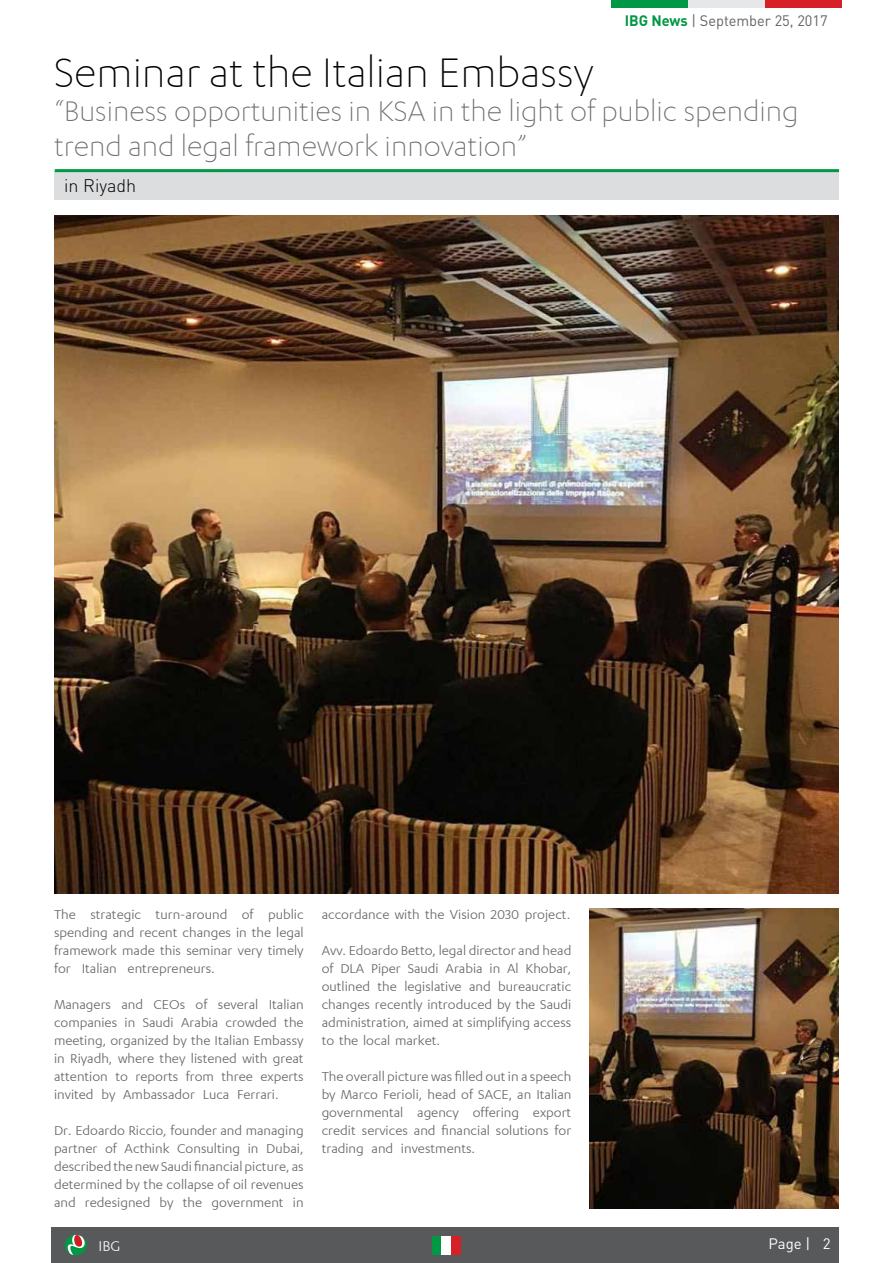
<style>
.page{position:relative;width:893px;height:1263px;background:#fff}
.page>*{position:absolute;margin:0;border:0;box-sizing:border-box;transform-origin:0 0}
.t1{font:300 48px "Karbon";color:#000}
.t2{font:300 33px/34.5px "Karbon";color:#6b6c6f}
.t3{font:300 18px "DIN Pro";color:#000}
.t4{font:16.5px "Karbon";color:#fff}
.t5{font:15px/18px "Karbon";color:#636466;text-align:right}
.t6{font:15px "DIN Pro";color:#636466}
.t7{font:15px "DIN Pro";color:#fff}
.s1{font-weight:700;color:#009745}
</style>
<div class="page">
<div style="left:52px;top:1227px;width:787px;height:36px;background:#58595b"></div>
<div style="left:432px;top:1236px;width:10px;height:18px;background:#009745"></div>
<div style="left:442px;top:1236px;width:9px;height:18px;background:#fff"></div>
<div style="left:451px;top:1236px;width:9px;height:18px;background:#d61f26"></div>
<div style="left:65px;top:1235px;width:22px;height:20px;background:#009745;border-radius:50%"></div>
<svg style="left:67px;top:1235px;width:18px;height:20px"></svg>
<div style="left:55px;top:172px;width:784px;height:28px;background:#dcddde"></div>
<div style="left:611px;top:0;width:77px;height:7px;background:#009745"></div>
<div style="left:688px;top:0;width:77px;height:7px;background:#e6e7e8"></div>
<div style="left:765px;top:0;width:76px;height:7px;background:#d61f26"></div>
<hr style="left:55px;top:169px;width:784px;height:3px;background:#009745">
<img style="left:55px;top:216px;width:784px;height:677px">
<img style="left:589px;top:909px;width:250px;height:300px">
<p class="t6" style="left:625px;top:10px;width:205px"><span class="s1">IBG News</span> | September 25, 2017</p>
<h1 class="t1" style="left:54px;top:49px;width:541px">Seminar at the Italian Embassy</h1>
<h2 class="t2" style="left:54px;top:94px;width:746px">“Business opportunities in KSA in the light of public spending trend and legal framework innovation“</h2>
<p class="t3" style="left:64px;top:173px;width:74px">in Riyadh</p>
<p class="t5" style="left:242px;top:906px;width:13px">of</p>
<p class="t5" style="left:54px;top:906px;width:23px">The</p>
<p class="t5" style="left:54px;top:924px;width:251px">spending and recent changes in the legal</p>
<p class="t5" style="left:54px;top:942px;width:251px">framework made this seminar very timely</p>
<p class="t5" style="left:128px;top:960px;width:89px">entrepreneurs.</p>
<p class="t5" style="left:156px;top:906px;width:73px">turn-around</p>
<p class="t5" style="left:268px;top:906px;width:37px">public</p>
<p class="t5" style="left:90px;top:906px;width:52px">strategic</p>
<p class="t5" style="left:54px;top:960px;width:18px">for</p>
<p class="t5" style="left:82px;top:960px;width:36px">Italian</p>
<p class="t5" style="left:54px;top:996px;width:59px">Managers</p>
<p class="t5" style="left:121px;top:996px;width:23px">and</p>
<p class="t5" style="left:154px;top:996px;width:33px">CEOs</p>
<p class="t5" style="left:196px;top:996px;width:13px">of</p>
<p class="t5" style="left:218px;top:996px;width:42px">several</p>
<p class="t5" style="left:269px;top:996px;width:36px">Italian</p>
<p class="t5" style="left:143px;top:1014px;width:33px">Saudi</p>
<p class="t5" style="left:181px;top:1014px;width:39px">Arabia</p>
<p class="t5" style="left:226px;top:1014px;width:53px">crowded</p>
<p class="t5" style="left:284px;top:1014px;width:21px">the</p>
<p class="t5" style="left:54px;top:1014px;width:65px">companies</p>
<p class="t5" style="left:54px;top:1032px;width:251px">meeting, organized by the Italian Embassy</p>
<p class="t5" style="left:54px;top:1050px;width:251px">in Riyadh, where they listened with great</p>
<p class="t5" style="left:261px;top:1068px;width:45px">experts</p>
<p class="t5" style="left:125px;top:1014px;width:12px">in</p>
<p class="t5" style="left:186px;top:1068px;width:30px">from</p>
<p class="t5" style="left:222px;top:1068px;width:33px">three</p>
<p class="t5" style="left:54px;top:1068px;width:55px">attention</p>
<p class="t5" style="left:115px;top:1068px;width:14px">to</p>
<p class="t5" style="left:136px;top:1068px;width:44px">reports</p>
<p class="t5" style="left:54px;top:1086px;width:41px">invited</p>
<p class="t5" style="left:54px;top:1122px;width:251px">Dr. Edoardo Riccio, founder and managing<br>Dubai,</p>
<p class="t5" style="left:101px;top:1086px;width:16px">by</p>
<p class="t5" style="left:123px;top:1086px;width:73px">Ambassador</p>
<p class="t5" style="left:237px;top:1086px;width:43px">Ferrari.</p>
<p class="t5" style="left:203px;top:1086px;width:28px">Luca</p>
<p class="t5" style="left:105px;top:1140px;width:13px">of</p>
<p class="t5" style="left:125px;top:1140px;width:46px">Acthink</p>
<p class="t5" style="left:177px;top:1140px;width:64px">Consulting</p>
<p class="t5" style="left:248px;top:1140px;width:12px">in</p>
<p class="t5" style="left:54px;top:1140px;width:45px">partner</p>
<p class="t5" style="left:54px;top:1158px;width:251px">describedthenewSaudifinancialpicture as,</p>
<p class="t5" style="left:54px;top:1176px;width:251px">determined by the collapse of oil revenues</p>
<p class="t5" style="left:293px;top:1194px;width:12px">in</p>
<p class="t5" style="left:54px;top:1194px;width:23px">and</p>
<p class="t5" style="left:85px;top:1194px;width:67px">redesigned</p>
<p class="t5" style="left:160px;top:1194px;width:16px">by</p>
<p class="t5" style="left:183px;top:1194px;width:21px">the</p>
<p class="t5" style="left:212px;top:1194px;width:74px">government</p>
<p class="t4" style="left:99px;top:1237px;width:23px">IBG</p>
<p class="t5" style="left:322px;top:906px;width:250px">accordance with the Vision 2030 project.</p>
<p class="t5" style="left:322px;top:942px;width:251px">Avv. Edoardo Betto, legal director and head<br>Khobar,</p>
<p class="t5" style="left:322px;top:960px;width:13px">of</p>
<p class="t5" style="left:408px;top:960px;width:33px">Saudi</p>
<p class="t5" style="left:446px;top:960px;width:39px">Arabia</p>
<p class="t5" style="left:507px;top:960px;width:13px">Al</p>
<p class="t5" style="left:371px;top:960px;width:31px">Piper</p>
<p class="t5" style="left:489px;top:960px;width:12px">in</p>
<p class="t5" style="left:340px;top:960px;width:26px">DLA</p>
<p class="t5" style="left:322px;top:978px;width:251px;text-align:left">outlined<br>changes recently introduced by the Saudi administration, aimed at simplifying access to the local market.</p>
<p class="t5" style="left:322px;top:1068px;width:251px">The overall picture was filled out in a speech by Marco Ferioli, head of SACE, an Italian export</p>
<p class="t5" style="left:378px;top:978px;width:21px">the</p>
<p class="t5" style="left:404px;top:978px;width:59px">legislative</p>
<p class="t5" style="left:469px;top:978px;width:23px">and</p>
<p class="t5" style="left:498px;top:978px;width:75px">bureaucratic</p>
<p class="t5" style="left:473px;top:1104px;width:48px">offering</p>
<p class="t5" style="left:322px;top:1104px;width:83px">governmental</p>
<p class="t5" style="left:322px;top:1122px;width:251px">credit services and financial solutions for</p>
<p class="t5" style="left:401px;top:1140px;width:76px">investments.</p>
<p class="t5" style="left:417px;top:1104px;width:43px">agency</p>
<p class="t5" style="left:322px;top:1140px;width:44px">trading</p>
<p class="t5" style="left:372px;top:1140px;width:23px">and</p>
<p class="t7" style="left:769px;top:1234px;width:43px">Page |</p>
<p class="t7" style="left:823px;top:1234px;width:9px">2</p>
</div>
